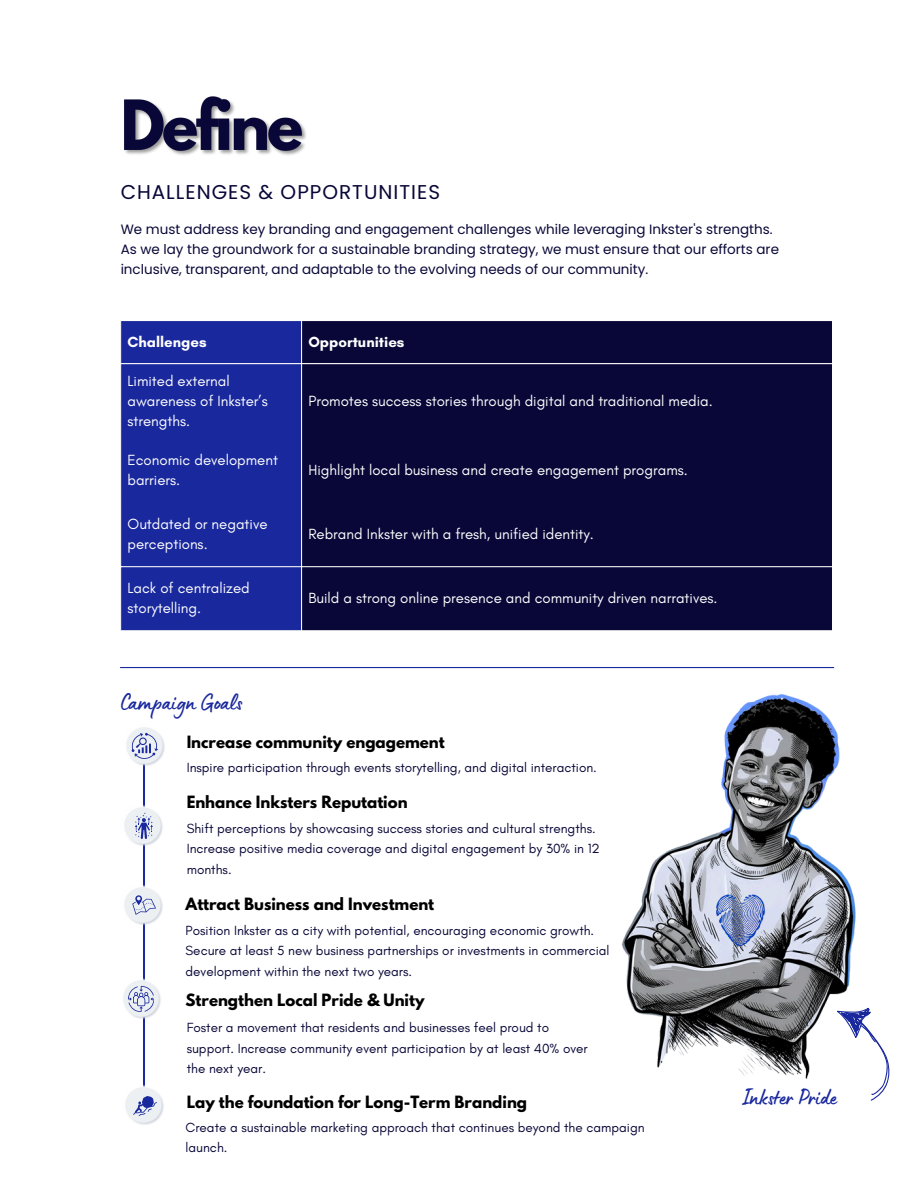
<style>
.page{position:relative;width:918px;height:1188px;background:#fff}
.page>*{position:absolute;margin:0;border:0;box-sizing:border-box;transform-origin:0 0}
.t1{font:24px "Lumios Marker";color:#19289d}
.t2{font:19.95px "Poppins";letter-spacing:.05em;color:#080738}
.t3{font:15px/20.2px "Glacial Indifference";color:#fff}
.t4{font:700 15px "League Spartan";color:#000}
.t5{font:700 15px "Glacial Indifference";color:#fff}
.t6{font:13.5px/20.2px "Glacial Indifference";color:#080738}
.t7{font:13.5px/20.2px "Poppins";color:#080738}
</style>
<div class="page">
<div style="left:121px;top:321px;width:180px;height:309px;background:#19289d"></div>
<div style="left:302px;top:321px;width:530px;height:309px;background:#080738"></div>
<hr style="left:120px;top:566px;width:712px;height:1px;background:#fff">
<hr style="left:120px;top:363px;width:712px;height:1px;background:#fff">
<hr style="left:120px;top:667px;width:714px;height:1px;background:#19289d">
<hr style="left:143px;top:749px;width:2px;height:366px;background:#19289d">
<img style="left:126px;top:727px;width:39px;height:39px">
<svg style="left:132px;top:733px;width:26px;height:26px"></svg>
<img style="left:124px;top:885px;width:39px;height:40px">
<svg style="left:132px;top:895px;width:24px;height:19px"></svg>
<img style="left:123px;top:978px;width:38px;height:41px">
<svg style="left:128px;top:986px;width:26px;height:26px"></svg>
<img style="left:125px;top:1084px;width:39px;height:41px">
<svg style="left:133px;top:1096px;width:24px;height:20px"></svg>
<img style="left:124px;top:805px;width:39px;height:41px">
<svg style="left:135px;top:812px;width:18px;height:27px"></svg>
<img style="left:621px;top:694px;width:235px;height:385px">
<img style="left:716px;top:894px;width:50px;height:52px">
<svg style="left:831px;top:999px;width:59px;height:102px"></svg>
<img style="left:124px;top:96px;width:182px;height:59px">
<h2 class="t2" style="left:121px;top:178px;width:321px">CHALLENGES &amp; OPPORTUNITIES</h2>
<h3 class="t7" style="left:121px;top:219px;width:660px">We must address key branding and engagement challenges while leveraging Inkster's strengths.<br>As we lay the groundwork for a sustainable branding strategy, we must ensure that our efforts are inclusive, transparent, and adaptable to the evolving needs of our community.</h3>
<p class="t5" style="left:128px;top:333px;width:81px">Challenges</p>
<p class="t5" style="left:308px;top:333px;width:98px">Opportunities</p>
<p class="t3" style="left:128px;top:370px;width:142px">Limited external awareness of Inkster’s strengths.</p>
<p class="t3" style="left:308px;top:390px;width:406px">Promotes success stories through digital and traditional media.</p>
<p class="t3" style="left:128px;top:450px;width:152px">Economic development barriers.</p>
<p class="t3" style="left:308px;top:460px;width:381px">Highlight local business and create engagement programs.</p>
<p class="t3" style="left:128px;top:514px;width:142px">Outdated or negative perceptions.</p>
<p class="t3" style="left:308px;top:524px;width:287px">Rebrand Inkster with a fresh, unified identity.</p>
<p class="t3" style="left:128px;top:578px;width:124px">Lack of centralized storytelling.</p>
<p class="t3" style="left:308px;top:588px;width:411px">Build a strong online presence and community driven narratives.</p>
<p class="t1" style="left:121px;top:695px;width:123px">Campaign Goals</p>
<p class="t4" style="left:187px;top:735px;width:260px">Increase community engagement</p>
<p class="t6" style="left:187px;top:757px;width:412px">Inspire participation through events storytelling, and digital interaction.</p>
<p class="t4" style="left:187px;top:795px;width:222px">Enhance Inksters Reputation</p>
<p class="t6" style="left:187px;top:818px;width:415px">Shift perceptions by showcasing success stories and cultural strengths.<br>Increase positive media coverage and digital engagement by 30% in 12 months.</p>
<p class="t4" style="left:186px;top:896px;width:250px">Attract Business and Investment</p>
<h2 class="t6" style="left:186px;top:920px;width:425px">Position Inkster as a city with potential, encouraging economic growth.<br>Secure at least 5 new business partnerships or investments in commercial development within the next two years.</h2>
<h3 class="t4" style="left:186px;top:993px;width:241px">Strengthen Local Pride &amp; Unity</h3>
<p class="t6" style="left:187px;top:1017px;width:403px">Foster a movement that residents and businesses feel proud to support. Increase community event participation by at least 40% over the next year.</p>
<p class="t4" style="left:187px;top:1095px;width:342px">Lay the foundation for Long-Term Branding</p>
<p class="t6" style="left:186px;top:1117px;width:461px">Create a sustainable marketing approach that continues beyond the campaign launch.</p>
<p class="t1" style="left:741px;top:1089px;width:97px">Inkster Pride</p>
</div>
